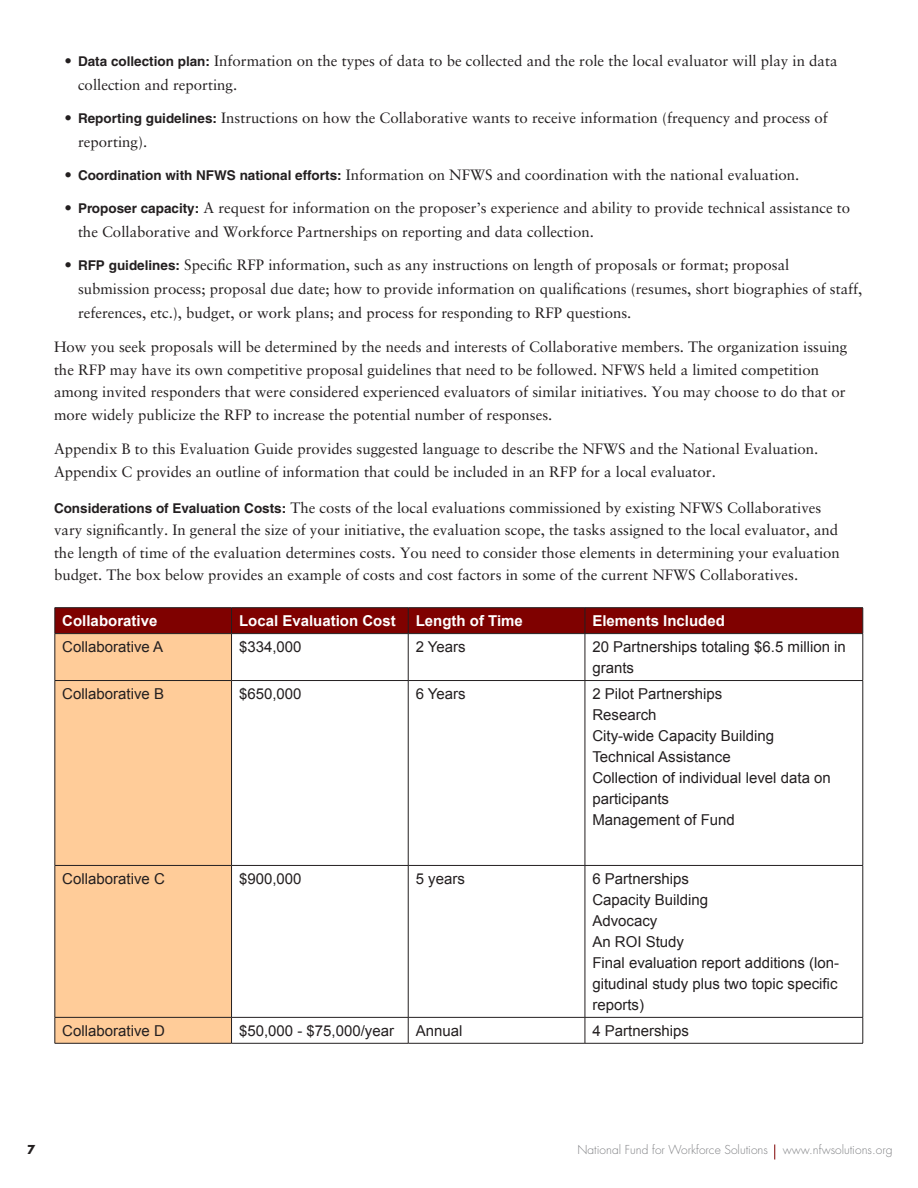
<style>
.page{position:relative;width:918px;height:1188px;background:#fff}
.page>*{position:absolute;margin:0;border:0;box-sizing:border-box;transform-origin:0 0}
.copy{font:15px/22.5px "New Sabon";color:#231f20}
.bullets_1{font:15px/24px "New Sabon";color:#231f20}
.t1{font:15px/21px "Arial";color:#231f20}
.t2{font:700 15px "Arial";color:#fff}
.t3{font:300 12px "Futura";color:#818285}
.t4{font:700 12px "Futura";color:#231f20}
.s1{font-family:"Helvetica";font-weight:700;font-size:13.5px}
</style>
<div class="page">
<svg style="left:774px;top:1144px;width:1px;height:16px"></svg>
<div style="left:56px;top:634px;width:175px;height:409px;background:#fc9"></div>
<svg style="left:232px;top:634px;width:631px;height:409px"></svg>
<hr style="left:55px;top:607px;width:177px;height:1px;background:#231f20">
<hr style="left:232px;top:607px;width:176px;height:1px;background:#231f20">
<hr style="left:408px;top:607px;width:177px;height:1px;background:#231f20">
<hr style="left:585px;top:607px;width:278px;height:1px;background:#231f20">
<div style="left:55px;top:608px;width:809px;height:26px;background:#7f0100"></div>
<hr style="left:55px;top:633px;width:177px;height:1px;background:#231f20">
<hr style="left:55px;top:634px;width:1px;height:46px;background:#231f20">
<hr style="left:232px;top:633px;width:176px;height:1px;background:#231f20">
<hr style="left:231px;top:634px;width:1px;height:46px;background:#231f20">
<hr style="left:408px;top:633px;width:177px;height:1px;background:#231f20">
<hr style="left:408px;top:634px;width:1px;height:46px;background:#231f20">
<hr style="left:585px;top:633px;width:278px;height:1px;background:#231f20">
<hr style="left:585px;top:634px;width:1px;height:46px;background:#231f20">
<hr style="left:863px;top:634px;width:1px;height:46px;background:#231f20">
<hr style="left:55px;top:680px;width:177px;height:1px;background:#231f20">
<hr style="left:55px;top:681px;width:1px;height:184px;background:#231f20">
<hr style="left:232px;top:680px;width:176px;height:1px;background:#231f20">
<hr style="left:231px;top:681px;width:1px;height:184px;background:#231f20">
<hr style="left:408px;top:680px;width:177px;height:1px;background:#231f20">
<hr style="left:408px;top:681px;width:1px;height:184px;background:#231f20">
<hr style="left:585px;top:680px;width:278px;height:1px;background:#231f20">
<hr style="left:585px;top:681px;width:1px;height:184px;background:#231f20">
<hr style="left:863px;top:681px;width:1px;height:184px;background:#231f20">
<hr style="left:55px;top:865px;width:177px;height:1px;background:#231f20">
<hr style="left:55px;top:866px;width:1px;height:151px;background:#231f20">
<hr style="left:232px;top:865px;width:176px;height:1px;background:#231f20">
<hr style="left:231px;top:866px;width:1px;height:151px;background:#231f20">
<hr style="left:408px;top:865px;width:177px;height:1px;background:#231f20">
<hr style="left:408px;top:866px;width:1px;height:151px;background:#231f20">
<hr style="left:585px;top:865px;width:278px;height:1px;background:#231f20">
<hr style="left:585px;top:866px;width:1px;height:151px;background:#231f20">
<hr style="left:863px;top:866px;width:1px;height:151px;background:#231f20">
<hr style="left:55px;top:1017px;width:177px;height:1px;background:#231f20">
<svg style="left:55px;top:1018px;width:1px;height:25px"></svg>
<hr style="left:232px;top:1017px;width:176px;height:1px;background:#231f20">
<svg style="left:231px;top:1018px;width:1px;height:25px"></svg>
<hr style="left:408px;top:1017px;width:177px;height:1px;background:#231f20">
<svg style="left:408px;top:1018px;width:1px;height:25px"></svg>
<hr style="left:585px;top:1017px;width:278px;height:1px;background:#231f20">
<svg style="left:585px;top:1018px;width:1px;height:25px"></svg>
<svg style="left:863px;top:1018px;width:1px;height:25px"></svg>
<hr style="left:55px;top:1043px;width:177px;height:1px;background:#231f20">
<hr style="left:232px;top:1043px;width:176px;height:1px;background:#231f20">
<hr style="left:408px;top:1043px;width:177px;height:1px;background:#231f20">
<hr style="left:585px;top:1043px;width:278px;height:1px;background:#231f20">
<p class="bullets_1" style="left:78px;top:48px;width:761px;text-indent:-14px">• <span class="s1">Data collection plan:</span> Information on the types of data to be collected and the role the local evaluator will play in data collection and reporting.</p>
<p class="bullets_1" style="left:78px;top:105px;width:751px;text-indent:-14px">• <span class="s1">Reporting guidelines:</span> Instructions on how the Collaborative wants to receive information (frequency and process of reporting).</p>
<p class="bullets_1" style="left:64px;top:162px;width:736px">• <span class="s1">Coordination with NFWS national efforts:</span> Information on NFWS and coordination with the national evaluation.</p>
<p class="bullets_1" style="left:78px;top:195px;width:774px;text-indent:-14px">• <span class="s1">Proposer capacity:</span> A request for information on the proposer’s experience and ability to provide technical assistance to the Collaborative and Workforce Partnerships on reporting and data collection.</p>
<p class="bullets_1" style="left:78px;top:252px;width:786px;text-indent:-14px">• <span class="s1">RFP guidelines:</span> Specific RFP information, such as any instructions on length of proposals or format; proposal submission process; proposal due date; how to provide information on qualifications (resumes, short biographies of staff, references, etc.), budget, or work plans; and process for responding to RFP questions.</p>
<p class="copy" style="left:54px;top:335px;width:795px">How you seek proposals will be determined by the needs and interests of Collaborative members. The organization issuing the RFP may have its own competitive proposal guidelines that need to be followed. NFWS held a limited competition among invited responders that were considered experienced evaluators of similar initiatives. You may choose to do that or more widely publicize the RFP to increase the potential number of responses.</p>
<p class="copy" style="left:54px;top:437px;width:766px">Appendix B to this Evaluation Guide provides suggested language to describe the NFWS and the National Evaluation.<br>Appendix C provides an outline of information that could be included in an RFP for a local evaluator.</p>
<p class="copy" style="left:54px;top:496px;width:787px"><span class="s1">Considerations of Evaluation Costs:</span> The costs of the local evaluations commissioned by existing NFWS Collaboratives vary significantly. In general the size of your initiative, the evaluation scope, the tasks assigned to the local evaluator, and the length of time of the evaluation determines costs. You need to consider those elements in determining your evaluation budget. The box below provides an example of costs and cost factors in some of the current NFWS Collaboratives.</p>
<p class="t2" style="left:62px;top:611px;width:97px">Collaborative</p>
<p class="t2" style="left:239px;top:611px;width:158px">Local Evaluation Cost</p>
<p class="t2" style="left:416px;top:611px;width:109px">Length of Time</p>
<p class="t2" style="left:592px;top:611px;width:134px">Elements Included</p>
<p class="t1" style="left:62px;top:636px;width:102px">Collaborative A</p>
<p class="t1" style="left:239px;top:636px;width:64px">$334,000</p>
<p class="t1" style="left:416px;top:636px;width:52px">2 Years</p>
<p class="t1" style="left:592px;top:636px;width:255px">20 Partnerships totaling $6.5 million in grants</p>
<p class="t1" style="left:62px;top:683px;width:103px">Collaborative B</p>
<p class="t1" style="left:239px;top:683px;width:64px">$650,000</p>
<p class="t1" style="left:416px;top:683px;width:52px">6 Years</p>
<p class="t1" style="left:592px;top:683px;width:132px">2 Pilot Partnerships</p>
<p class="t1" style="left:592px;top:704px;width:66px">Research</p>
<p class="t1" style="left:592px;top:725px;width:183px">City-wide Capacity Building</p>
<p class="t1" style="left:592px;top:746px;width:140px">Technical Assistance</p>
<p class="t1" style="left:592px;top:767px;width:240px">Collection of individual level data on participants</p>
<p class="t1" style="left:592px;top:809px;width:144px">Management of Fund</p>
<p class="t1" style="left:62px;top:868px;width:104px">Collaborative C</p>
<p class="t1" style="left:239px;top:868px;width:64px">$900,000</p>
<p class="t1" style="left:416px;top:868px;width:51px">5 years</p>
<p class="t1" style="left:592px;top:868px;width:98px">6 Partnerships</p>
<p class="t1" style="left:592px;top:889px;width:117px">Capacity Building</p>
<p class="t1" style="left:592px;top:910px;width:67px">Advocacy</p>
<p class="t1" style="left:592px;top:931px;width:93px">An ROI Study</p>
<p class="t1" style="left:592px;top:952px;width:248px;text-align:justify">Final evaluation report additions (lon&shy;gitudinal study plus two topic specific reports)</p>
<p class="t1" style="left:62px;top:1020px;width:104px">Collaborative D</p>
<p class="t1" style="left:239px;top:1020px;width:157px">$50,000 - $75,000/year</p>
<p class="t1" style="left:416px;top:1020px;width:48px">Annual</p>
<p class="t1" style="left:592px;top:1020px;width:98px">4 Partnerships</p>
<p class="t4" style="left:27px;top:1141px;width:10px">7</p>
<p class="t3" style="left:577px;top:1142px;width:317px">National Fund for Workforce Solutions www.nfwsolutions.org</p>
</div>
